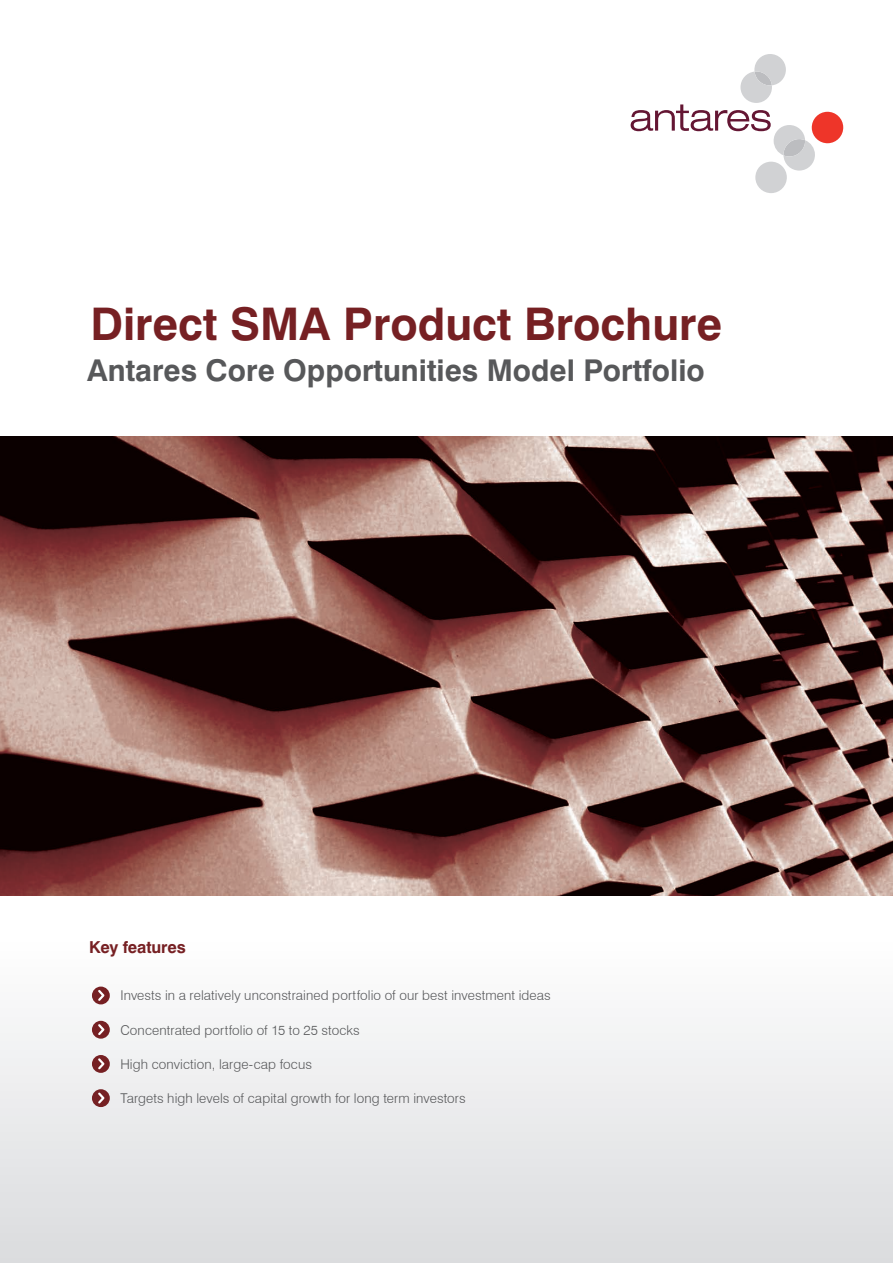
<style>
.page{position:relative;width:893px;height:1263px;background:#fff}
.page>*{position:absolute;margin:0;border:0;box-sizing:border-box;transform-origin:0 0}
.t1{font:700 45px "Swiss 721 BT";color:#762023}
.t2{font:700 30px "Swiss 721 BT";color:#57585a}
.t3{font:700 16.5px "Swiss 721 BT";letter-spacing:-.005em;color:#762023}
.t4{font:300 13.5px "Swiss 721 BT";letter-spacing:.01em;color:#57585a}
</style>
<div class="page">
<div style="left:812px;top:112px;width:31px;height:31px;background:#ee3529;border-radius:50%"></div>
<div style="left:755px;top:161px;width:32px;height:32px;background:#d1d2d4;border-radius:50%"></div>
<svg style="left:631px;top:54px;width:184px;height:117px"></svg>
<svg style="left:0;top:895px;width:893px;height:368px"></svg>
<img style="left:0;top:437px;width:893px;height:458px">
<svg style="left:92px;top:1055px;width:18px;height:18px"></svg>
<svg style="left:96px;top:1056px;width:10px;height:15px"></svg>
<svg style="left:92px;top:1089px;width:18px;height:18px"></svg>
<svg style="left:96px;top:1090px;width:10px;height:15px"></svg>
<svg style="left:92px;top:1021px;width:18px;height:18px"></svg>
<svg style="left:96px;top:1022px;width:10px;height:15px"></svg>
<svg style="left:92px;top:986px;width:18px;height:18px"></svg>
<svg style="left:96px;top:988px;width:10px;height:15px"></svg>
<h1 class="t1" style="left:90px;top:297px;width:633px">Direct SMA Product Brochure</h1>
<h2 class="t2" style="left:87px;top:352px;width:619px">Antares Core Opportunities Model Portfolio</h2>
<p class="t3" style="left:89px;top:937px;width:98px">Key features</p>
<p class="t4" style="left:120px;top:987px;width:432px">Invests in a relatively unconstrained portfolio of our best investment ideas</p>
<p class="t4" style="left:120px;top:1021px;width:241px">Concentrated portfolio of 15 to 25 stocks</p>
<p class="t4" style="left:120px;top:1056px;width:193px">High conviction, large-cap focus</p>
<p class="t4" style="left:120px;top:1090px;width:347px">Targets high levels of capital growth for long term investors</p>
</div>
